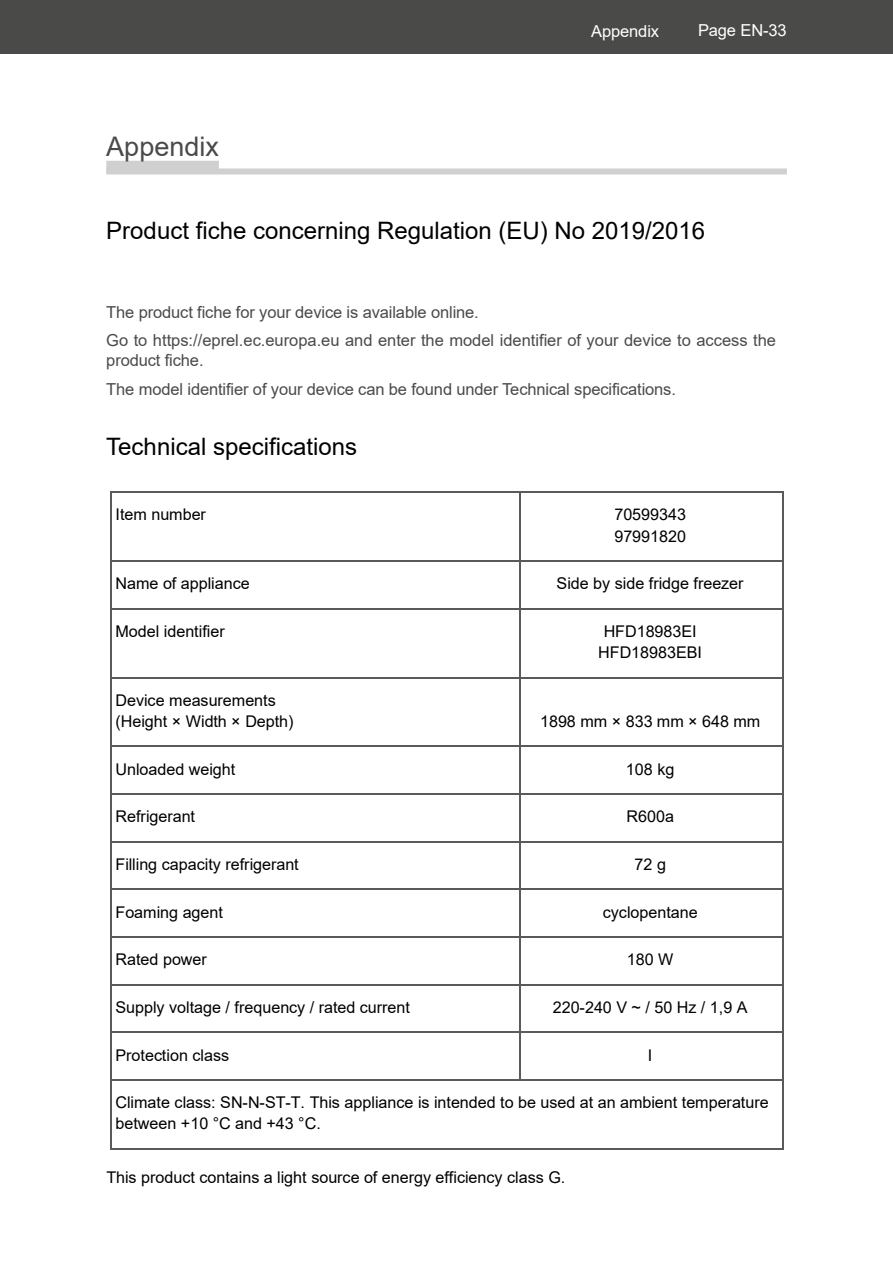
<style>
.page{position:relative;width:893px;height:1263px;background:#fff}
.page>*{position:absolute;margin:0;border:0;box-sizing:border-box;transform-origin:0 0}
.t1{font:27px "Arial";color:#4a4a49}
.t2{font:26.4px "Arial";color:#000}
.t3{font:24px "Arial";color:#000}
.t4{font:16.5px/28.3px "Arial";letter-spacing:-.01em;color:#4a4a49}
.t5{font:16.5px "Arial";letter-spacing:-.01em;color:#fff}
.t6{font:16.2px/21.3px "Arial";color:#000}
</style>
<div class="page">
<svg style="left:111px;top:491px;width:1px;height:14px"></svg>
<hr style="left:112px;top:491px;width:407px;height:2px;background:#5a5a5a">
<svg style="left:519px;top:491px;width:1px;height:14px"></svg>
<hr style="left:520px;top:491px;width:262px;height:2px;background:#5a5a5a">
<svg style="left:782px;top:491px;width:2px;height:14px"></svg>
<hr style="left:111px;top:505px;width:1px;height:55px;background:#5a5a5a">
<hr style="left:519px;top:505px;width:1px;height:55px;background:#5a5a5a">
<hr style="left:782px;top:505px;width:2px;height:55px;background:#5a5a5a">
<svg style="left:111px;top:560px;width:1px;height:14px"></svg>
<hr style="left:112px;top:560px;width:407px;height:2px;background:#5a5a5a">
<svg style="left:519px;top:560px;width:1px;height:14px"></svg>
<hr style="left:520px;top:560px;width:262px;height:2px;background:#5a5a5a">
<svg style="left:782px;top:560px;width:2px;height:14px"></svg>
<hr style="left:111px;top:574px;width:1px;height:34px;background:#5a5a5a">
<hr style="left:519px;top:574px;width:1px;height:34px;background:#5a5a5a">
<hr style="left:782px;top:574px;width:2px;height:34px;background:#5a5a5a">
<svg style="left:111px;top:608px;width:1px;height:14px"></svg>
<hr style="left:112px;top:608px;width:407px;height:1px;background:#5a5a5a">
<svg style="left:519px;top:608px;width:1px;height:14px"></svg>
<hr style="left:520px;top:608px;width:262px;height:1px;background:#5a5a5a">
<svg style="left:782px;top:608px;width:2px;height:14px"></svg>
<hr style="left:111px;top:622px;width:1px;height:55px;background:#5a5a5a">
<hr style="left:519px;top:622px;width:1px;height:55px;background:#5a5a5a">
<hr style="left:782px;top:622px;width:2px;height:55px;background:#5a5a5a">
<svg style="left:111px;top:677px;width:1px;height:14px"></svg>
<hr style="left:112px;top:677px;width:407px;height:1px;background:#5a5a5a">
<svg style="left:519px;top:677px;width:1px;height:14px"></svg>
<hr style="left:520px;top:677px;width:262px;height:1px;background:#5a5a5a">
<svg style="left:782px;top:677px;width:2px;height:14px"></svg>
<hr style="left:111px;top:691px;width:1px;height:55px;background:#5a5a5a">
<hr style="left:519px;top:691px;width:1px;height:55px;background:#5a5a5a">
<hr style="left:782px;top:691px;width:2px;height:55px;background:#5a5a5a">
<svg style="left:111px;top:746px;width:1px;height:14px"></svg>
<hr style="left:112px;top:746px;width:407px;height:1px;background:#5a5a5a">
<svg style="left:519px;top:746px;width:1px;height:14px"></svg>
<hr style="left:520px;top:746px;width:262px;height:1px;background:#5a5a5a">
<svg style="left:782px;top:746px;width:2px;height:14px"></svg>
<hr style="left:111px;top:760px;width:1px;height:33px;background:#5a5a5a">
<hr style="left:519px;top:760px;width:1px;height:33px;background:#5a5a5a">
<hr style="left:782px;top:760px;width:2px;height:33px;background:#5a5a5a">
<svg style="left:111px;top:793px;width:1px;height:14px"></svg>
<hr style="left:112px;top:793px;width:407px;height:2px;background:#5a5a5a">
<svg style="left:519px;top:793px;width:1px;height:14px"></svg>
<hr style="left:520px;top:793px;width:262px;height:2px;background:#5a5a5a">
<svg style="left:782px;top:793px;width:2px;height:14px"></svg>
<hr style="left:111px;top:807px;width:1px;height:34px;background:#5a5a5a">
<hr style="left:519px;top:807px;width:1px;height:34px;background:#5a5a5a">
<hr style="left:782px;top:807px;width:2px;height:34px;background:#5a5a5a">
<svg style="left:111px;top:841px;width:1px;height:14px"></svg>
<hr style="left:112px;top:841px;width:407px;height:1px;background:#5a5a5a">
<svg style="left:519px;top:841px;width:1px;height:14px"></svg>
<hr style="left:520px;top:841px;width:262px;height:1px;background:#5a5a5a">
<svg style="left:782px;top:841px;width:2px;height:14px"></svg>
<hr style="left:111px;top:855px;width:1px;height:34px;background:#5a5a5a">
<hr style="left:519px;top:855px;width:1px;height:34px;background:#5a5a5a">
<hr style="left:782px;top:855px;width:2px;height:34px;background:#5a5a5a">
<svg style="left:111px;top:889px;width:1px;height:13px"></svg>
<hr style="left:112px;top:889px;width:407px;height:1px;background:#5a5a5a">
<svg style="left:519px;top:889px;width:1px;height:13px"></svg>
<hr style="left:520px;top:889px;width:262px;height:1px;background:#5a5a5a">
<svg style="left:782px;top:889px;width:2px;height:13px"></svg>
<hr style="left:111px;top:902px;width:1px;height:34px;background:#5a5a5a">
<hr style="left:519px;top:902px;width:1px;height:34px;background:#5a5a5a">
<hr style="left:782px;top:902px;width:2px;height:34px;background:#5a5a5a">
<svg style="left:111px;top:936px;width:1px;height:14px"></svg>
<hr style="left:112px;top:936px;width:407px;height:2px;background:#5a5a5a">
<svg style="left:519px;top:936px;width:1px;height:14px"></svg>
<hr style="left:520px;top:936px;width:262px;height:2px;background:#5a5a5a">
<svg style="left:782px;top:936px;width:2px;height:14px"></svg>
<hr style="left:111px;top:950px;width:1px;height:34px;background:#5a5a5a">
<hr style="left:519px;top:950px;width:1px;height:34px;background:#5a5a5a">
<hr style="left:782px;top:950px;width:2px;height:34px;background:#5a5a5a">
<svg style="left:111px;top:984px;width:1px;height:14px"></svg>
<hr style="left:112px;top:984px;width:407px;height:1px;background:#5a5a5a">
<svg style="left:519px;top:984px;width:1px;height:14px"></svg>
<hr style="left:520px;top:984px;width:262px;height:1px;background:#5a5a5a">
<svg style="left:782px;top:984px;width:2px;height:14px"></svg>
<hr style="left:111px;top:998px;width:1px;height:33px;background:#5a5a5a">
<hr style="left:519px;top:998px;width:1px;height:33px;background:#5a5a5a">
<hr style="left:782px;top:998px;width:2px;height:33px;background:#5a5a5a">
<svg style="left:111px;top:1031px;width:1px;height:14px"></svg>
<hr style="left:112px;top:1031px;width:407px;height:2px;background:#5a5a5a">
<svg style="left:519px;top:1031px;width:1px;height:14px"></svg>
<hr style="left:520px;top:1031px;width:262px;height:2px;background:#5a5a5a">
<svg style="left:782px;top:1031px;width:2px;height:14px"></svg>
<hr style="left:111px;top:1045px;width:1px;height:34px;background:#5a5a5a">
<hr style="left:519px;top:1045px;width:1px;height:34px;background:#5a5a5a">
<hr style="left:782px;top:1045px;width:2px;height:34px;background:#5a5a5a">
<svg style="left:111px;top:1079px;width:1px;height:14px"></svg>
<hr style="left:112px;top:1079px;width:407px;height:2px;background:#5a5a5a">
<hr style="left:520px;top:1079px;width:262px;height:2px;background:#5a5a5a">
<svg style="left:782px;top:1079px;width:2px;height:14px"></svg>
<hr style="left:111px;top:1093px;width:1px;height:55px;background:#5a5a5a">
<hr style="left:112px;top:1148px;width:670px;height:1px;background:#5a5a5a">
<hr style="left:782px;top:1093px;width:2px;height:55px;background:#5a5a5a">
<div style="left:106px;top:161px;width:113px;height:12px;background:#d0d0d0"></div>
<div style="left:106px;top:168px;width:681px;height:6px;background:#d0d0d0"></div>
<div style="left:0;top:0;width:893px;height:54px;background:#4a4a49"></div>
<h1 class="t1" style="left:106px;top:128px;width:114px">Appendix</h1>
<p class="t5" style="left:591px;top:20px;width:69px">Appendix</p>
<p class="t5" style="left:698px;top:19px;width:90px">Page EN-33</p>
<h3 class="t3" style="left:106px;top:214px;width:600px">Product fiche concerning Regulation (EU) No 2019/2016</h3>
<p class="t4" style="left:106px;top:298px;width:671px">The product fiche for your device is available online.<br>Go to https://eprel.ec.europa.eu and enter the model identifier of your device to access the</p>
<p class="t4" style="left:106px;top:346px;width:571px">product fiche.<br>The model identifier of your device can be found under Technical specifications.</p>
<h3 class="t3" style="left:106px;top:430px;width:252px">Technical specifications</h3>
<p class="t6" style="left:106px;top:322px;width:372px">The product fiche for your device is available online.</p>
<p class="t6" style="left:106px;top:377px;width:571px">The model Identifier of your device can be found under Technical specifications.</p>
<h2 class="t2" style="left:106px;top:422px;width:280px">Technical specifications</h2>
<p class="t6" style="left:115px;top:504px;width:92px">Item number</p>
<p class="t6" style="left:614px;top:504px;width:73px">70599343<br>97991820</p>
<p class="t6" style="left:115px;top:573px;width:136px">Name of appliance</p>
<p class="t6" style="left:557px;top:573px;width:188px">Side by side fridge freezer</p>
<p class="t6" style="left:115px;top:620px;width:111px">Model identifier</p>
<p class="t6" style="left:598px;top:620px;width:105px;text-align:center">HFD18983EI<br>HFD18983EBI</p>
<p class="t6" style="left:115px;top:689px;width:180px">Device measurements (Height × Width × Depth)</p>
<p class="t6" style="left:540px;top:711px;width:222px">1898 mm × 833 mm × 648 mm</p>
<p class="t6" style="left:115px;top:758px;width:121px">Unloaded weight</p>
<p class="t6" style="left:626px;top:758px;width:50px">108 kg</p>
<p class="t6" style="left:115px;top:806px;width:81px">Refrigerant</p>
<p class="t6" style="left:626px;top:806px;width:49px">R600a</p>
<p class="t6" style="left:115px;top:854px;width:185px">Filling capacity refrigerant</p>
<p class="t6" style="left:635px;top:854px;width:33px">72 g</p>
<p class="t6" style="left:115px;top:901px;width:109px">Foaming agent</p>
<p class="t6" style="left:603px;top:901px;width:97px">cyclopentane</p>
<p class="t6" style="left:115px;top:949px;width:93px">Rated power</p>
<p class="t6" style="left:627px;top:949px;width:48px">180 W</p>
<p class="t6" style="left:115px;top:996px;width:296px">Supply voltage / frequency / rated current</p>
<p class="t6" style="left:553px;top:996px;width:196px">220-240 V ~ / 50 Hz / 1,9 A</p>
<p class="t6" style="left:115px;top:1044px;width:115px">Protection class</p>
<p class="t6" style="left:648px;top:1044px;width:6px">I</p>
<p class="t6" style="left:115px;top:1092px;width:655px">Climate class: SN-N-ST-T. This appliance is intended to be used at an ambient temperature between +10 °C and +43 °C.</p>
<p class="t6" style="left:106px;top:1167px;width:460px">This product contains a light source of energy efficiency class G.</p>
</div>
